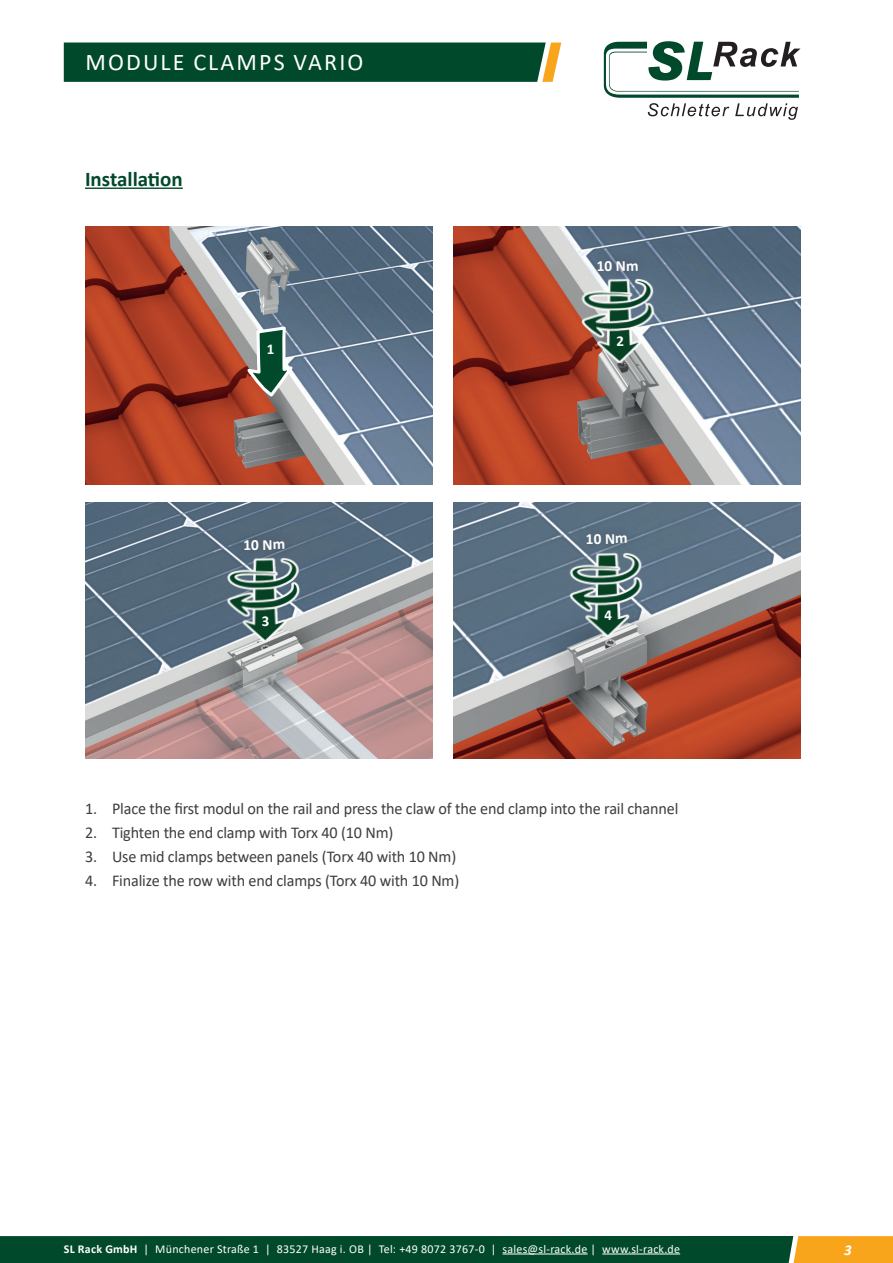
<style>
.page{position:relative;width:893px;height:1263px;background:#fff}
.page>*{position:absolute;margin:0;border:0;box-sizing:border-box;transform-origin:0 0}
.t1{font:24px "Calibri";letter-spacing:.09em;color:#fff}
.t2{font:700 21px "Calibri";color:#00492a}
.t3{font:16.5px "Calibri";letter-spacing:-.01em;color:#3e3e3f}
.t4{font:700 15.45px "Calibri";color:#fff}
.t5{font:italic 700 15px "Calibri";color:#fff}
.t6{font:700 15px "Calibri";color:#fff}
.t7{font:12px "Calibri";letter-spacing:.02em;color:#fff}
.s1{font-weight:700}
</style>
<div class="page">
<svg style="left:0;top:1236px;width:893px;height:27px;background:#1d552a"></svg>
<hr style="left:503px;top:1253px;width:85px;height:1px;background:#fff">
<hr style="left:602px;top:1253px;width:78px;height:1px;background:#fff">
<div style="left:64px;top:43px;width:497px;height:39px;background:#00492a"></div>
<svg style="left:604px;top:41px;width:196px;height:79px"></svg>
<img style="left:453px;top:226px;width:347px;height:258px">
<img style="left:85px;top:502px;width:348px;height:256px">
<img style="left:85px;top:226px;width:347px;height:258px">
<img style="left:453px;top:503px;width:347px;height:255px">
<svg style="left:242px;top:324px;width:52px;height:75px;background:#7e8a7e"></svg>
<hr style="left:85px;top:188px;width:98px;height:1px;background:#00492a">
<img style="left:578px;top:277px;width:79px;height:88px">
<div style="left:587px;top:249px;width:62px;height:33px;background:#231f20;opacity:.4"></div>
<img style="left:223px;top:556px;width:79px;height:88px">
<div style="left:234px;top:528px;width:61px;height:33px;background:#231f20;opacity:.4"></div>
<img style="left:566px;top:551px;width:79px;height:88px">
<div style="left:576px;top:522px;width:62px;height:33px;background:#231f20;opacity:.4"></div>
<svg style="left:617px;top:336px;width:6px;height:10px"></svg>
<svg style="left:262px;top:617px;width:7px;height:9px"></svg>
<svg style="left:605px;top:611px;width:7px;height:9px"></svg>
<h1 class="t1" style="left:86px;top:45px;width:279px">MODULE CLAMPS VARIO</h1>
<p class="t2" style="left:85px;top:164px;width:99px">Installation</p>
<p class="t6" style="left:267px;top:338px;width:9px">1</p>
<p class="t4" style="left:243px;top:534px;width:43px;rotate:-1deg">10 Nm</p>
<p class="t4" style="left:596px;top:255px;width:43px;rotate:-1deg">10 Nm</p>
<p class="t4" style="left:586px;top:528px;width:43px;rotate:-1deg">10 Nm</p>
<p class="t3" style="left:85px;top:797px;width:595px">1. Place the first modul on the rail and press the claw of the end clamp into the rail channel</p>
<p class="t3" style="left:85px;top:821px;width:310px">2. Tighten the end clamp with Torx 40 (10 Nm)</p>
<p class="t3" style="left:85px;top:845px;width:373px">3. Use mid clamps between panels (Torx 40 with 10 Nm)</p>
<p class="t3" style="left:85px;top:869px;width:376px">4. Finalize the row with end clamps (Torx 40 with 10 Nm)</p>
<p class="t7" style="left:64px;top:1240px;width:618px"><span class="s1">SL Rack GmbH</span> | Münchener Straße 1 | 83527 Haag i. OB | Tel: +49 8072 3767-0 | sales@sl-rack.de | www.sl-rack.de</p>
<p class="t5" style="left:844px;top:1239px;width:9px">3</p>
</div>
